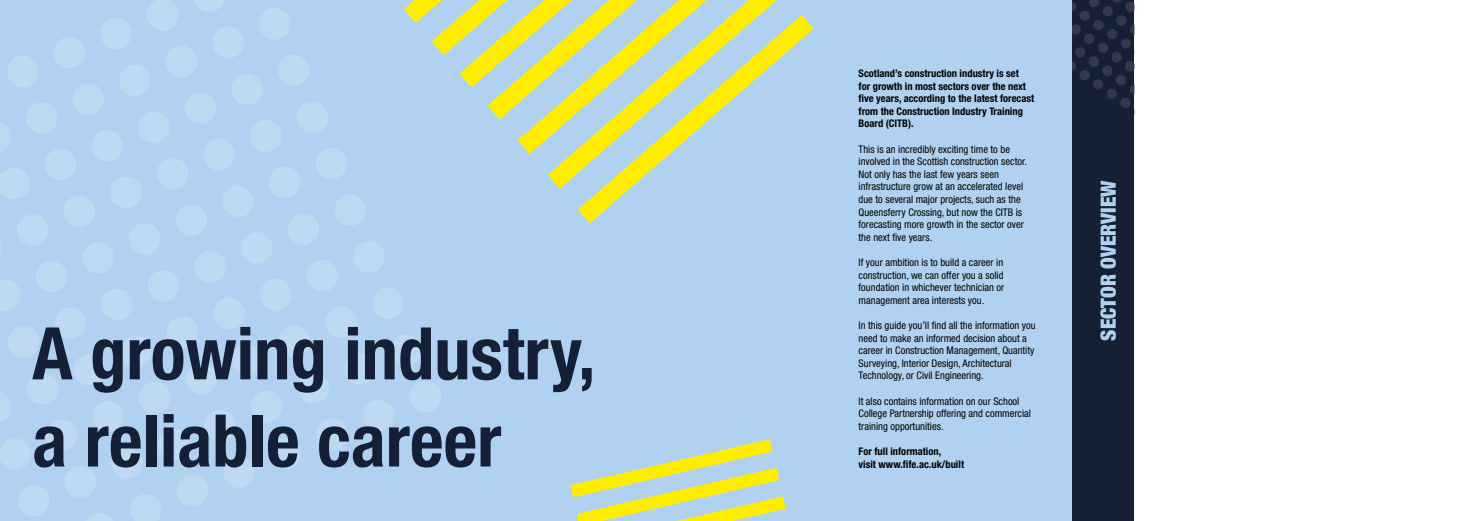
<style>
.page{position:relative;width:1474px;height:521px;background:#fff}
.page>*{position:absolute;margin:0;border:0;box-sizing:border-box;transform-origin:0 0}
.t1{font:700 condensed 72.62px/87.1px "Helvetica Neue LT Std";color:#152036}
.t2{font:900 condensed 21px "Helvetica Neue LT Std";color:#b0d2f0}
.t3{font:condensed 10.5px/12.6px "Helvetica Neue LT Std";color:#000}
.t4{font:700 condensed 10.5px/12.6px "Helvetica Neue LT Std";color:#000}
</style>
<div class="page">
<div style="left:1071px;top:0;width:63px;height:521px;background:#152036"></div>
<svg style="left:1071px;top:0;width:63px;height:118px"></svg>
<div style="left:0;top:0;width:1071px;height:521px;background:#b0d2f0"></div>
<svg style="left:7px;top:56px;width:31px;height:31px"></svg>
<svg style="left:54px;top:37px;width:31px;height:31px"></svg>
<svg style="left:101px;top:18px;width:30px;height:31px"></svg>
<svg style="left:147px;top:0;width:31px;height:30px"></svg>
<svg style="left:194px;top:0;width:30px;height:12px"></svg>
<svg style="left:0;top:122px;width:10px;height:29px"></svg>
<svg style="left:26px;top:103px;width:31px;height:30px"></svg>
<svg style="left:73px;top:84px;width:31px;height:31px"></svg>
<svg style="left:119px;top:65px;width:31px;height:31px"></svg>
<svg style="left:166px;top:46px;width:31px;height:31px"></svg>
<svg style="left:213px;top:27px;width:31px;height:31px"></svg>
<svg style="left:259px;top:8px;width:31px;height:31px"></svg>
<svg style="left:0;top:168px;width:29px;height:31px"></svg>
<svg style="left:45px;top:149px;width:31px;height:31px"></svg>
<svg style="left:92px;top:130px;width:31px;height:31px"></svg>
<svg style="left:138px;top:112px;width:31px;height:30px"></svg>
<svg style="left:185px;top:93px;width:31px;height:31px"></svg>
<svg style="left:232px;top:74px;width:30px;height:31px"></svg>
<svg style="left:278px;top:55px;width:31px;height:31px"></svg>
<svg style="left:0;top:243px;width:2px;height:11px"></svg>
<svg style="left:17px;top:215px;width:31px;height:31px"></svg>
<svg style="left:64px;top:196px;width:31px;height:31px"></svg>
<svg style="left:110px;top:177px;width:31px;height:31px"></svg>
<svg style="left:157px;top:158px;width:31px;height:31px"></svg>
<svg style="left:204px;top:139px;width:31px;height:31px"></svg>
<svg style="left:250px;top:120px;width:31px;height:31px"></svg>
<svg style="left:297px;top:102px;width:31px;height:31px"></svg>
<svg style="left:0;top:280px;width:20px;height:31px"></svg>
<svg style="left:36px;top:261px;width:31px;height:31px"></svg>
<svg style="left:83px;top:242px;width:31px;height:31px"></svg>
<svg style="left:129px;top:224px;width:31px;height:30px"></svg>
<svg style="left:176px;top:205px;width:31px;height:31px"></svg>
<svg style="left:223px;top:186px;width:30px;height:31px"></svg>
<svg style="left:269px;top:167px;width:31px;height:31px"></svg>
<svg style="left:316px;top:148px;width:31px;height:31px"></svg>
<svg style="left:8px;top:327px;width:31px;height:31px"></svg>
<svg style="left:55px;top:308px;width:31px;height:31px"></svg>
<svg style="left:102px;top:289px;width:30px;height:31px"></svg>
<svg style="left:148px;top:270px;width:31px;height:31px"></svg>
<svg style="left:195px;top:251px;width:31px;height:31px"></svg>
<svg style="left:241px;top:233px;width:31px;height:30px"></svg>
<svg style="left:288px;top:214px;width:31px;height:31px"></svg>
<svg style="left:335px;top:195px;width:31px;height:31px"></svg>
<svg style="left:0;top:393px;width:11px;height:29px"></svg>
<svg style="left:27px;top:373px;width:31px;height:31px"></svg>
<svg style="left:74px;top:354px;width:31px;height:31px"></svg>
<svg style="left:120px;top:336px;width:31px;height:31px"></svg>
<svg style="left:167px;top:317px;width:31px;height:31px"></svg>
<svg style="left:214px;top:298px;width:31px;height:31px"></svg>
<svg style="left:260px;top:279px;width:31px;height:31px"></svg>
<svg style="left:307px;top:260px;width:31px;height:31px"></svg>
<svg style="left:353px;top:241px;width:31px;height:31px"></svg>
<svg style="left:0;top:439px;width:30px;height:31px"></svg>
<svg style="left:46px;top:420px;width:31px;height:31px"></svg>
<svg style="left:93px;top:401px;width:30px;height:31px"></svg>
<svg style="left:139px;top:382px;width:31px;height:31px"></svg>
<svg style="left:186px;top:363px;width:31px;height:31px"></svg>
<svg style="left:232px;top:345px;width:31px;height:30px"></svg>
<svg style="left:279px;top:326px;width:31px;height:31px"></svg>
<svg style="left:326px;top:307px;width:31px;height:31px"></svg>
<svg style="left:372px;top:288px;width:31px;height:31px"></svg>
<svg style="left:18px;top:485px;width:31px;height:31px"></svg>
<svg style="left:65px;top:467px;width:31px;height:30px"></svg>
<svg style="left:111px;top:448px;width:31px;height:31px"></svg>
<svg style="left:158px;top:429px;width:31px;height:31px"></svg>
<svg style="left:205px;top:410px;width:31px;height:31px"></svg>
<svg style="left:251px;top:391px;width:31px;height:31px"></svg>
<svg style="left:298px;top:372px;width:31px;height:31px"></svg>
<svg style="left:345px;top:354px;width:30px;height:30px"></svg>
<svg style="left:391px;top:335px;width:31px;height:31px"></svg>
<svg style="left:86px;top:513px;width:26px;height:8px"></svg>
<svg style="left:130px;top:494px;width:31px;height:27px"></svg>
<svg style="left:177px;top:475px;width:31px;height:31px"></svg>
<svg style="left:224px;top:457px;width:30px;height:31px"></svg>
<svg style="left:270px;top:438px;width:31px;height:31px"></svg>
<svg style="left:317px;top:419px;width:31px;height:31px"></svg>
<svg style="left:363px;top:400px;width:31px;height:31px"></svg>
<svg style="left:410px;top:381px;width:31px;height:31px"></svg>
<svg style="left:404px;top:0;width:143px;height:154px"></svg>
<svg style="left:547px;top:0;width:229px;height:189px"></svg>
<svg style="left:578px;top:15px;width:235px;height:208px"></svg>
<svg style="left:570px;top:439px;width:215px;height:82px"></svg>
<h1 class="t1" style="left:32px;top:309px;width:565px">A growing industry, a reliable career</h1>
<p class="t4" style="left:858px;top:67px;width:177px">Scotland’s construction industry is set<br>for growth in most sectors over the next five years, according to the latest forecast from the Construction Industry Training Board (CITB).</p>
<p class="t3" style="left:858px;top:142px;width:170px">This is an incredibly exciting time to be involved in the Scottish construction sector.<br>Not only has the last few years seen infrastructure grow at an accelerated level due to several major projects, such as the Queensferry Crossing, but now the CITB is forecasting more growth in the sector over the next five years.</p>
<p class="t3" style="left:858px;top:256px;width:147px;text-align:justify">If your ambition is to build a career in construction, we can offer you a solid foundation in whichever technician or management area interests you.</p>
<p class="t3" style="left:858px;top:319px;width:178px">In this guide you’ll find all the information you need to make an informed decision about a career in Construction Management, Quantity Surveying, Interior Design, Architectural Technology, or Civil Engineering.</p>
<p class="t3" style="left:858px;top:394px;width:174px">It also contains information on our School<br>College Partnership offering and commercial training opportunities.</p>
<p class="t4" style="left:858px;top:445px;width:107px">For full information,<br>visit www.fife.ac.uk/built</p>
<h2 class="t2" style="left:1095px;top:341px;width:162px;rotate:-90deg">SECTOR OVERVIEW</h2>
</div>
